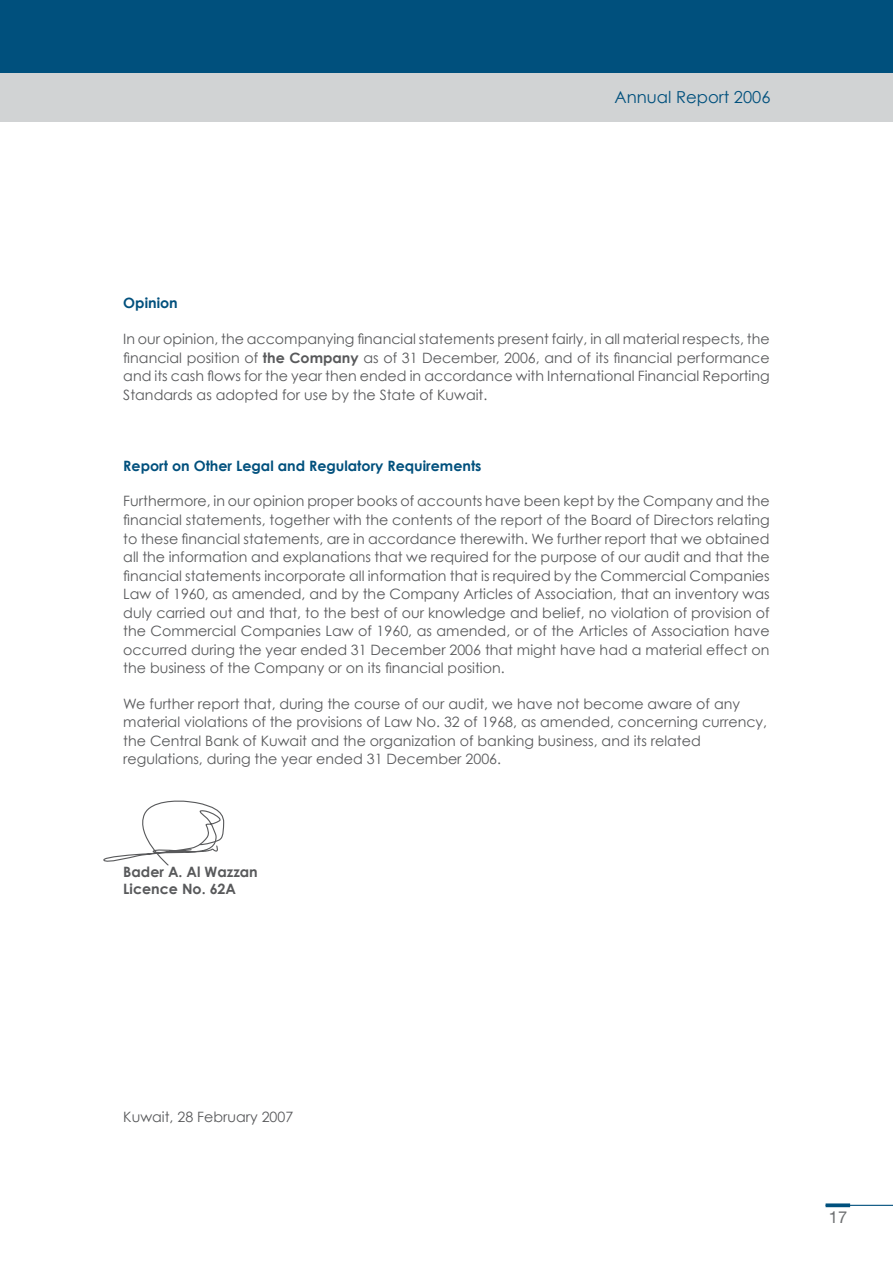
<style>
.page{position:relative;width:893px;height:1263px;background:#fff}
.page>*{position:absolute;margin:0;border:0;box-sizing:border-box;transform-origin:0 0}
.t1{font:16.5px "Century Gothic";color:#00507d}
.t2{font:16.5px "Helvetica Neue East A";color:#6d6f71}
.t3{font:14.25px/18.6px "Century Gothic";color:#58595b;text-align:justify}
.t4{font:700 14.25px "Century Gothic";color:#00507d}
.t5{font:700 14.25px/17.1px "Century Gothic";color:#58595b}
.s1{font-weight:700}
</style>
<div class="page">
<div style="left:0;top:59px;width:893px;height:63px;background:#d1d3d4"></div>
<div style="left:0;top:0;width:893px;height:72px;background:#00507d"></div>
<hr style="left:826px;top:1205px;width:67px;height:1px;background:#00507d">
<svg style="left:826px;top:1203px;width:24px;height:4px"></svg>
<svg style="left:103px;top:800px;width:121px;height:66px"></svg>
<p class="t1" style="left:614px;top:87px;width:158px">Annual Report 2006</p>
<p class="t4" style="left:123px;top:294px;width:56px">Opinion</p>
<p class="t3" style="left:123px;top:329px;width:648px">In our opinion, the accompanying financial statements present fairly, in all material respects, the financial position of <span class="s1">the Company</span> as of 31 December, 2006, and of its financial performance and its cash flows for the year then ended in accordance with International Financial Reporting Standards as adopted for use by the State of Kuwait.</p>
<p class="t4" style="left:123px;top:457px;width:360px">Report on Other Legal and Regulatory Requirements</p>
<p class="t3" style="left:123px;top:492px;width:648px">Furthermore, in our opinion proper books of accounts have been kept by the Company and the financial statements, together with the contents of the report of the Board of Directors relating to these financial statements, are in accordance therewith. We further report that we obtained all the information and explanations that we required for the purpose of our audit and that the financial statements incorporate all information that is required by the Commercial Companies Law of 1960, as amended, and by the Company Articles of Association, that an inventory was duly carried out and that, to the best of our knowledge and belief, no violation of provision of the Commercial Companies Law of 1960, as amended, or of the Articles of Association have occurred during the year ended 31 December 2006 that might have had a material effect on the business of the Company or on its financial position.</p>
<p class="t3" style="left:123px;top:694px;width:645px;text-align:left">We further report that, during the course of our audit, we have not become aware of any material violations of the provisions of Law No. 32 of 1968, as amended, concerning currency, the Central Bank of Kuwait and the organization of banking business, and its related regulations, during the year ended 31 December 2006.</p>
<p class="t5" style="left:123px;top:863px;width:136px">Bader A. Al Wazzan<br>Licence No. 62A</p>
<p class="t3" style="left:123px;top:1108px;width:172px">Kuwait, 28 February 2007</p>
<p class="t2" style="left:829px;top:1207px;width:10px">17</p>
</div>
